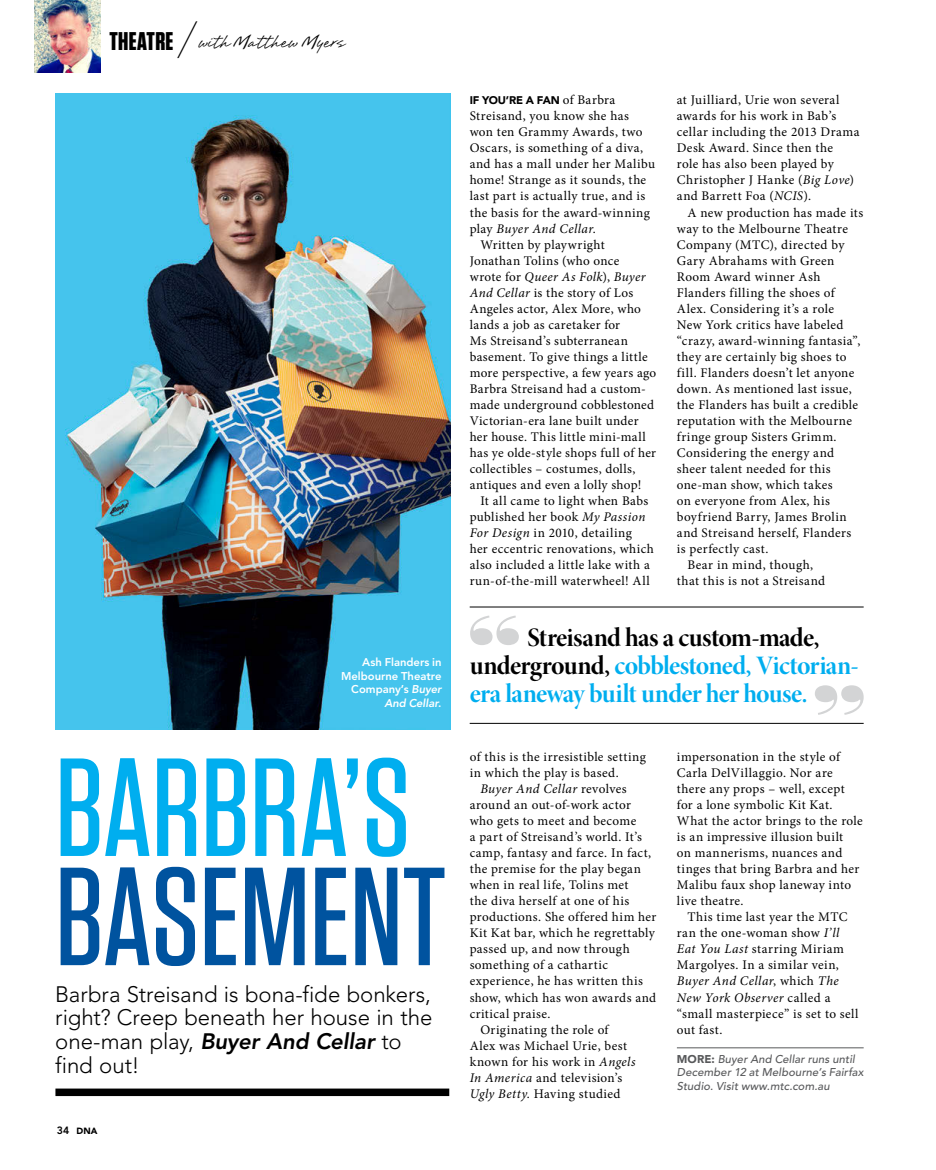
<style>
.page{position:relative;width:936px;height:1170px;background:#fff}
.page>*{position:absolute;margin:0;border:0;box-sizing:border-box;transform-origin:0 0}
.t1{font:500 139.2px "Tungsten";color:#00aeef}
.t2{font:500 139.2px "Tungsten";color:#00539f}
.t3{font:26.7px/28px "Minion Pro Bold Disp";letter-spacing:-.03em;color:#00aeef}
.t4{font:22.35px "Brisa";color:#000}
.t5{font:300 22.2px/23.7px "Avenir LT Std";letter-spacing:-.005em;color:#000}
.t6{font:13.2px/16px "Minion Pro";letter-spacing:.03em;color:#000}
.t7{font:italic 13.2px "Minion Pro";letter-spacing:.03em;color:#000}
.t8{font:italic 500 11.25px/13.5px "Avenir LT Std";letter-spacing:.01em;color:#58595b}
.t9{font:800 11.25px/13.5px "Avenir LT Std";color:#fff;text-align:right}
.t10{font:900 11.1px "Avenir";letter-spacing:-.02em;color:#000}
.t11{font:900 9px "Avenir LT Std";color:#000}
.s1{font-family:"Tungsten";font-weight:700;font-size:25.5px}
.s2{font-family:"Gotham HTF";font-weight:200;font-size:39.75px}
.s3{font-style:italic}
.s4{font-weight:800;font-style:italic}
.s5{font-weight:800;font-size:10.5px}
.s6{font-family:"Minion Pro";font-weight:400;font-size:13.2px}
.s7{font-style:normal}
.s8{color:#000}
.s9{font-weight:900;font-style:normal}
</style>
<div class="page">
<hr style="left:676px;top:1047px;width:187px;height:1px;background:#58595b">
<img style="left:34px;top:0;width:67px;height:72px">
<hr style="left:469px;top:606px;width:394px;height:1px;background:#000">
<hr style="left:469px;top:723px;width:394px;height:1px;background:#000">
<div style="left:55px;top:1088px;width:394px;height:7px;background:#000"></div>
<svg style="left:470px;top:615px;width:49px;height:30px"></svg>
<img style="left:55px;top:94px;width:395px;height:635px">
<svg style="left:815px;top:685px;width:48px;height:29px"></svg>
<h3 class="t4" style="left:109px;top:30px;width:237px"><span class="s1">THEATRE</span> <span class="s2">/</span> with Matthew Myers</h3>
<p class="t9" style="left:341px;top:655px;width:102px">Ash Flanders in<br>Melbourne Theatre<br>Company’s <span class="s3">Buyer<br>And Cellar</span>.</p>
<h1 class="t1" style="left:55px;top:735px;width:356px">BARBRA’S</h1>
<h1 class="t2" style="left:55px;top:844px;width:392px">BASEMENT</h1>
<h3 class="t5" style="left:55px;top:982px;width:378px">Barbra Streisand is bona-fide bonkers, right? Creep beneath her house in the one-man play, <span class="s4">Buyer And Cellar</span> to find out!</h3>
<p class="t11" style="left:57px;top:1124px;width:42px"><span class="s5">34</span> DNA</p>
<p class="t10" style="left:469px;top:91px;width:147px">IF YOU’RE A FAN <span class="s6">of Barbra</span></p>
<p class="t6" style="left:469px;top:108px;width:161px">Streisand, you know she has</p>
<p class="t6" style="left:469px;top:124px;width:174px">won ten Grammy Awards, two</p>
<p class="t6" style="left:469px;top:140px;width:175px">Oscars, is something of a diva,</p>
<p class="t6" style="left:469px;top:156px;width:187px">and has a mall under her Malibu</p>
<p class="t6" style="left:469px;top:172px;width:178px">home! Strange as it sounds, the</p>
<p class="t6" style="left:469px;top:188px;width:177px">last part is actually true, and is</p>
<p class="t6" style="left:469px;top:204px;width:182px">the basis for the award-winning</p>
<p class="t7" style="left:469px;top:219px;width:128px"><span class="s7">play</span> Buyer And Cellar<span class="s7">.</span></p>
<p class="t6" style="left:480px;top:236px;width:126px">Written by playwright</p>
<p class="t6" style="left:469px;top:252px;width:151px">Jonathan Tolins (who once</p>
<p class="t7" style="left:469px;top:267px;width:177px"><span class="s7">wrote for</span> Queer As Folk<span class="s7">),</span> Buyer</p>
<p class="t6" style="left:469px;top:284px;width:165px"><span class="s3">And Cellar</span> is the story of Los</p>
<p class="t6" style="left:469px;top:300px;width:173px">Angeles actor, Alex More, who</p>
<p class="t6" style="left:469px;top:316px;width:152px">lands a job as caretaker for</p>
<p class="t6" style="left:469px;top:332px;width:160px">Ms Streisand’s subterranean</p>
<p class="t6" style="left:469px;top:348px;width:179px">basement. To give things a little</p>
<p class="t6" style="left:469px;top:364px;width:188px">more perspective, a few years ago</p>
<p class="t6" style="left:469px;top:380px;width:178px">Barbra Streisand had a custom-</p>
<p class="t6" style="left:469px;top:396px;width:186px">made underground cobblestoned</p>
<p class="t6" style="left:469px;top:412px;width:170px">Victorian-era lane built under</p>
<p class="t6" style="left:469px;top:428px;width:177px">her house. This little mini-mall</p>
<p class="t6" style="left:469px;top:444px;width:188px">has ye olde-style shops full of her</p>
<p class="t6" style="left:469px;top:460px;width:167px">collectibles – costumes, dolls,</p>
<p class="t6" style="left:469px;top:476px;width:173px">antiques and even a lolly shop!</p>
<p class="t6" style="left:480px;top:492px;width:169px">It all came to light when Babs</p>
<p class="t6" style="left:469px;top:508px;width:177px">published her book <span class="s3">My Passion</span></p>
<p class="t6" style="left:469px;top:524px;width:164px"><span class="s3">For Design</span> in 2010, detailing</p>
<p class="t6" style="left:469px;top:540px;width:185px">her eccentric renovations, which</p>
<p class="t6" style="left:469px;top:556px;width:182px">also included a little lake with a</p>
<p class="t6" style="left:469px;top:572px;width:181px">run-of-the-mill waterwheel! All</p>
<p class="t6" style="left:676px;top:92px;width:184px">at Juilliard, Urie won several awards for his work in Bab’s cellar including the 2013 Drama<br>Desk Award. Since then the<br>role has also been played by<br>Christopher J Hanke (<span class="s3">Big Love</span>) and Barrett Foa (<span class="s3">NCIS</span>).</p>
<p class="t6" style="left:687px;top:204px;width:177px">A new production has made its</p>
<p class="t6" style="left:676px;top:220px;width:172px">way to the Melbourne Theatre</p>
<p class="t6" style="left:676px;top:236px;width:169px">Company (MTC), directed by</p>
<p class="t6" style="left:676px;top:252px;width:159px">Gary Abrahams with Green</p>
<p class="t6" style="left:676px;top:268px;width:145px">Room Award winner Ash</p>
<p class="t6" style="left:676px;top:284px;width:159px">Flanders filling the shoes of</p>
<p class="t6" style="left:676px;top:300px;width:159px">Alex. Considering it’s a role</p>
<p class="t6" style="left:676px;top:316px;width:168px">New York critics have labeled</p>
<p class="t6" style="left:676px;top:332px;width:185px">“crazy, award-winning fantasia”,</p>
<p class="t6" style="left:676px;top:348px;width:171px">they are certainly big shoes to</p>
<p class="t6" style="left:676px;top:364px;width:179px">fill. Flanders doesn’t let anyone</p>
<p class="t6" style="left:676px;top:380px;width:176px">down. As mentioned last issue,</p>
<p class="t6" style="left:676px;top:396px;width:182px">the Flanders has built a credible</p>
<p class="t6" style="left:676px;top:412px;width:177px">reputation with the Melbourne</p>
<p class="t6" style="left:676px;top:428px;width:161px">fringe group Sisters Grimm.</p>
<p class="t6" style="left:676px;top:444px;width:159px">Considering the energy and</p>
<p class="t6" style="left:676px;top:460px;width:155px">sheer talent needed for this</p>
<p class="t6" style="left:676px;top:476px;width:157px">one-man show, which takes</p>
<p class="t6" style="left:676px;top:492px;width:154px">on everyone from Alex, his</p>
<p class="t6" style="left:676px;top:508px;width:171px">boyfriend Barry, James Brolin</p>
<p class="t6" style="left:676px;top:524px;width:176px">and Streisand herself, Flanders</p>
<p class="t6" style="left:676px;top:540px;width:93px">is perfectly cast.</p>
<p class="t6" style="left:687px;top:556px;width:127px">Bear in mind, though,</p>
<p class="t6" style="left:676px;top:572px;width:150px">that this is not a Streisand</p>
<h2 class="t3" style="left:469px;top:623px;width:391px;text-indent:58px"><span class="s8">Streisand has a custom-made, underground,</span> cobblestoned, Victorian&shy;era laneway built under her house.</h2>
<p class="t6" style="left:469px;top:749px;width:178px">of this is the irresistible setting in which the play is based.</p>
<p class="t7" style="left:480px;top:780px;width:148px">Buyer And Cellar <span class="s7">revolves</span></p>
<p class="t6" style="left:469px;top:797px;width:163px">around an out-of-work actor</p>
<p class="t6" style="left:469px;top:813px;width:168px">who gets to meet and become</p>
<p class="t6" style="left:469px;top:829px;width:174px">a part of Streisand’s world. It’s</p>
<p class="t6" style="left:469px;top:845px;width:183px">camp, fantasy and farce. In fact,</p>
<p class="t6" style="left:469px;top:861px;width:173px">the premise for the play began</p>
<p class="t6" style="left:469px;top:877px;width:160px">when in real life, Tolins met</p>
<p class="t6" style="left:469px;top:893px;width:161px">the diva herself at one of his</p>
<p class="t6" style="left:469px;top:909px;width:188px">productions. She offered him her</p>
<p class="t6" style="left:469px;top:925px;width:187px">Kit Kat bar, which he regrettably</p>
<p class="t6" style="left:469px;top:941px;width:161px">passed up, and now through</p>
<p class="t6" style="left:469px;top:957px;width:140px">something of a cathartic</p>
<p class="t6" style="left:469px;top:973px;width:175px">experience, he has written this</p>
<p class="t6" style="left:469px;top:989px;width:188px">show, which has won awards and</p>
<p class="t6" style="left:469px;top:1005px;width:82px">critical praise.</p>
<p class="t6" style="left:480px;top:1021px;width:130px">Originating the role of</p>
<p class="t6" style="left:469px;top:1037px;width:159px">Alex was Michael Urie, best</p>
<p class="t6" style="left:469px;top:1053px;width:167px">known for his work in <span class="s3">Angels</span></p>
<p class="t6" style="left:469px;top:1069px;width:154px"><span class="s3">In America</span> and television’s</p>
<p class="t6" style="left:469px;top:1085px;width:152px"><span class="s3">Ugly Betty</span>. Having studied</p>
<p class="t6" style="left:676px;top:749px;width:187px">impersonation in the style of<br>Carla DelVillaggio. Nor are there any props – well, except for a lone symbolic Kit Kat.<br>What the actor brings to the role is an impressive illusion built<br>on mannerisms, nuances and tinges that bring Barbra and her<br>Malibu faux shop laneway into live theatre.</p>
<p class="t6" style="left:676px;top:909px;width:183px;text-indent:11px">This time last year the MTC ran the one-woman show <span class="s3">I’ll<br>Eat You Last</span> starring Miriam<br>Margolyes. In a similar vein,<br><span class="s3">Buyer And Cellar</span>, which <span class="s3">The<br>New York Observer</span> called a “small masterpiece” is set to sell out fast.</p>
<p class="t8" style="left:676px;top:1052px;width:188px"><span class="s9">MORE:</span> Buyer And Cellar runs until<br>December 12 at Melbourne’s Fairfax<br>Studio. Visit www.mtc.com.au</p>
</div>
